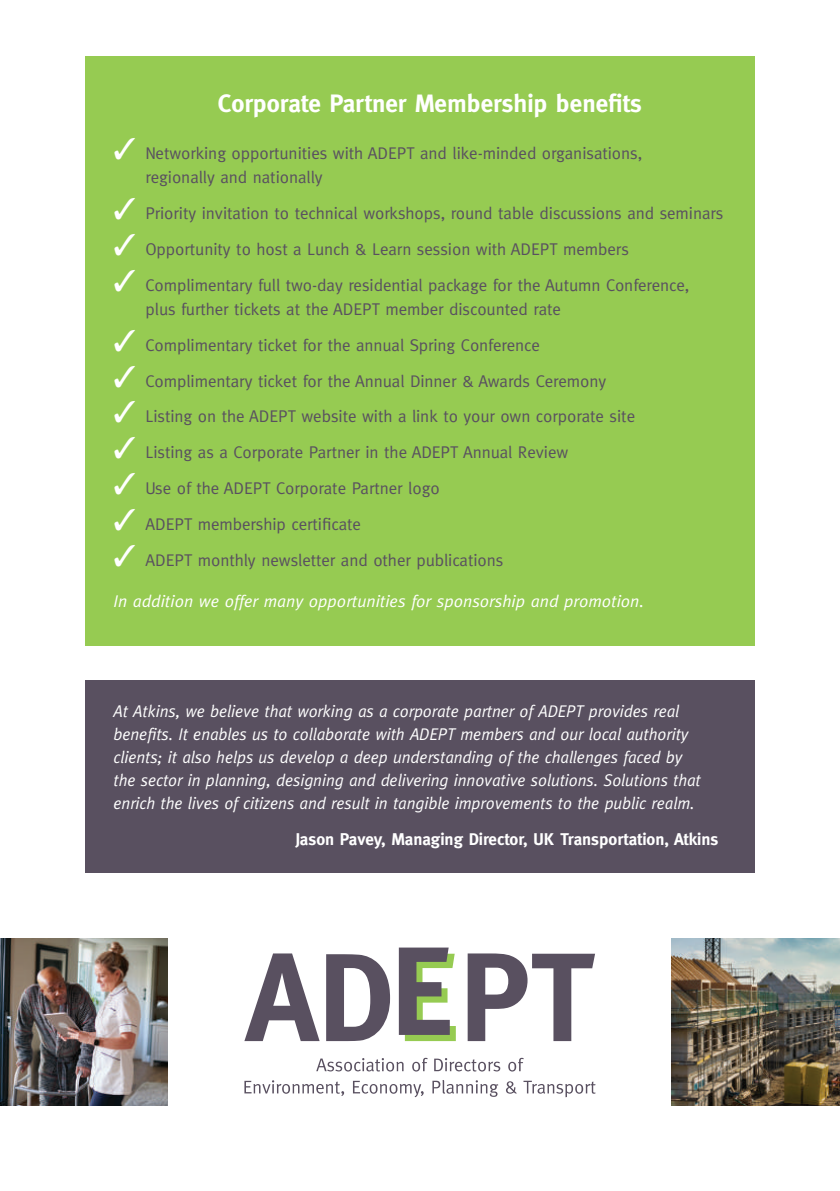
<style>
.page{position:relative;width:840px;height:1191px;background:#fff}
.page>*{position:absolute;margin:0;border:0;box-sizing:border-box;transform-origin:0 0}
.t1{font:700 25.2px "Meta";color:#fff}
.t2{font:17px/24px "Meta";letter-spacing:-.005em;color:#595060}
.t3{font:italic 17px/23px "Meta";letter-spacing:-.005em;color:#fff;scale:.96 1}
.t4{font:italic 17px "Meta";letter-spacing:-.005em;color:#fff}
.t5{font:700 17px "Meta";color:#fff}
.s1{color:#fff}
</style>
<div class="page">
<div style="left:85px;top:57px;width:669px;height:589px;background:#96cb52"></div>
<svg style="left:316px;top:1058px;width:87px;height:13px"></svg>
<svg style="left:412px;top:1057px;width:15px;height:14px"></svg>
<svg style="left:434px;top:1058px;width:66px;height:13px"></svg>
<svg style="left:508px;top:1057px;width:15px;height:14px"></svg>
<svg style="left:244px;top:1080px;width:100px;height:16px"></svg>
<svg style="left:353px;top:1080px;width:70px;height:17px"></svg>
<svg style="left:432px;top:1080px;width:66px;height:16px"></svg>
<svg style="left:506px;top:1081px;width:10px;height:12px"></svg>
<svg style="left:523px;top:1080px;width:72px;height:17px"></svg>
<svg style="left:244px;top:953px;width:75px;height:88px"></svg>
<svg style="left:326px;top:954px;width:64px;height:87px"></svg>
<svg style="left:467px;top:953px;width:127px;height:88px"></svg>
<svg style="left:398px;top:947px;width:57px;height:94px"></svg>
<img style="left:671px;top:938px;width:168px;height:168px">
<img style="left:0;top:938px;width:168px;height:168px">
<div style="left:85px;top:680px;width:669px;height:193px;background:#595060"></div>
<h1 class="t1" style="left:218px;top:89px;width:425px">Corporate Partner Membership benefits</h1>
<p class="t2" style="left:145px;top:141px;width:498px;text-indent:-32px"><span class="s1">✓</span> Networking opportunities with ADEPT and like-minded organisations, regionally and nationally</p>
<p class="t2" style="left:113px;top:201px;width:611px"><span class="s1">✓</span> Priority invitation to technical workshops, round table discussions and seminars</p>
<p class="t2" style="left:113px;top:237px;width:516px"><span class="s1">✓</span> Opportunity to host a Lunch &amp; Learn session with ADEPT members</p>
<p class="t2" style="left:145px;top:272px;width:545px;text-indent:-32px"><span class="s1">✓</span> Complimentary full two-day residential package for the Autumn Conference, plus further tickets at the ADEPT member discounted rate</p>
<p class="t2" style="left:113px;top:332px;width:427px"><span class="s1">✓</span> Complimentary ticket for the annual Spring Conference</p>
<p class="t2" style="left:113px;top:368px;width:494px"><span class="s1">✓</span> Complimentary ticket for the Annual Dinner &amp; Awards Ceremony</p>
<p class="t2" style="left:113px;top:404px;width:523px"><span class="s1">✓</span> Listing on the ADEPT website with a link to your own corporate site</p>
<p class="t2" style="left:113px;top:440px;width:456px"><span class="s1">✓</span> Listing as a Corporate Partner in the ADEPT Annual Review</p>
<p class="t2" style="left:113px;top:476px;width:327px"><span class="s1">✓</span> Use of the ADEPT Corporate Partner logo</p>
<p class="t2" style="left:113px;top:512px;width:249px"><span class="s1">✓</span> ADEPT membership certificate</p>
<p class="t2" style="left:113px;top:548px;width:391px"><span class="s1">✓</span> ADEPT monthly newsletter and other publications</p>
<p class="t4" style="left:113px;top:591px;width:531px">In addition we offer many opportunities for sponsorship and promotion.</p>
<p class="t3" style="left:113px;top:700px;width:613px">At Atkins, we believe that working as a corporate partner of ADEPT provides real benefits. It enables us to collaborate with ADEPT members and our local authority clients; it also helps us develop a deep understanding of the challenges faced by the sector in planning, designing and delivering innovative solutions. Solutions that enrich the lives of citizens and result in tangible improvements to the public realm.</p>
<p class="t5" style="left:295px;top:829px;width:424px">Jason Pavey, Managing Director, UK Transportation, Atkins</p>
</div>
